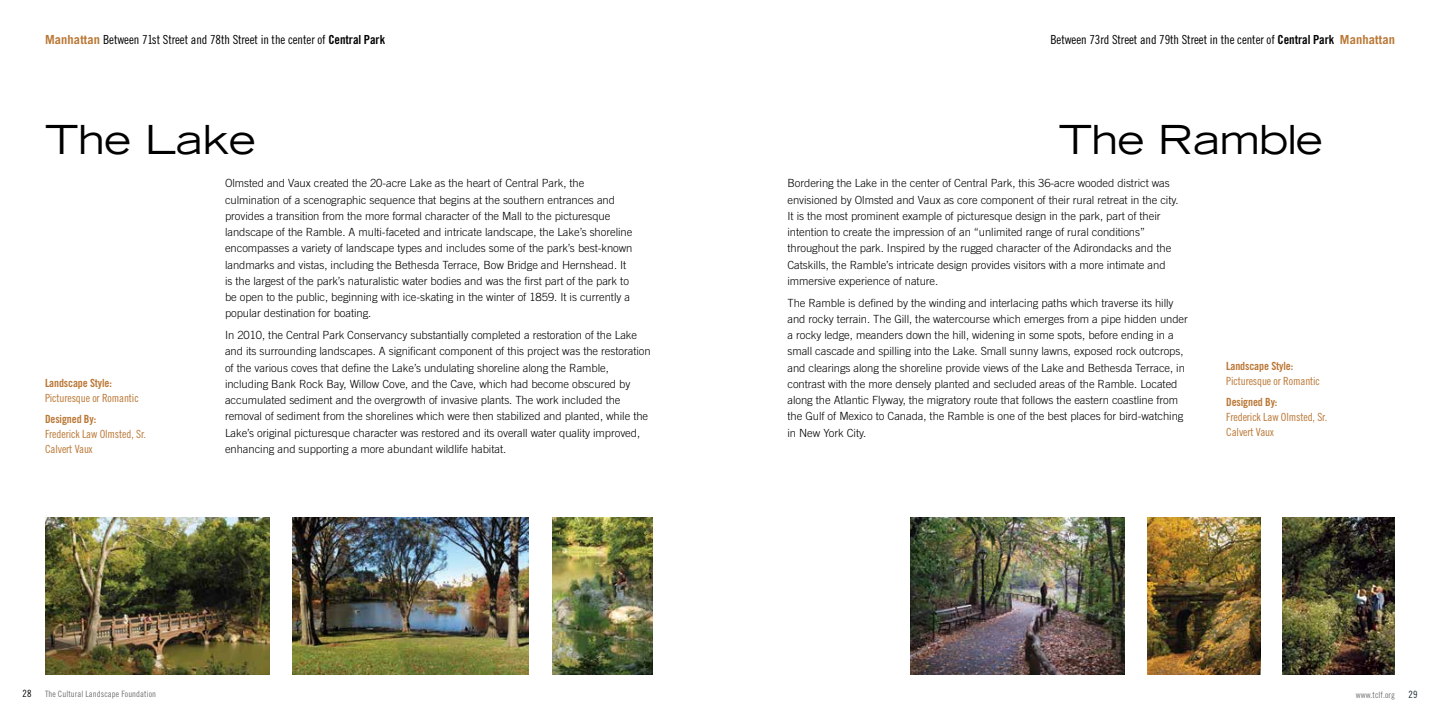
<style>
.page{position:relative;width:1440px;height:720px;background:#fff}
.page>*{position:absolute;margin:0;border:0;box-sizing:border-box;transform-origin:0 0}
.t1{font:expanded 40px "Trade Gothic LT Std";letter-spacing:-.01em;color:#000}
.t2{font:12.5px "Trade Gothic LT Std Cn 18";letter-spacing:-.005em;color:#000}
.t3{font:300 11.25px/16.2px "Trade Gothic LT Std";letter-spacing:-.005em;color:#000}
.t4{font:11.25px/15px "Trade Gothic LT Std Cn 18";letter-spacing:-.01em;color:#ba7735}
.t5{font:11.25px "Trade Gothic LT Std Bd Cn 20";letter-spacing:-.01em;color:#ba7735}
.t6{font:10px "Trade Gothic LT Std Cn 18";color:#000}
.t7{font:10px "Trade Gothic LT Std Cn 18";color:#132229}
.t8{font:8.75px "Trade Gothic LT Std Cn 18";letter-spacing:.01em;color:#717272}
.s1{font-family:"Trade Gothic LT Std";font-weight:700;color:#ba7735}
.s2{font-family:"Trade Gothic LT Std Bd Cn 20"}
</style>
<div class="page">
<img style="left:1283px;top:518px;width:112px;height:157px">
<img style="left:1148px;top:518px;width:112px;height:157px">
<img style="left:910px;top:518px;width:215px;height:157px">
<img style="left:45px;top:518px;width:225px;height:157px">
<img style="left:552px;top:518px;width:100px;height:157px">
<img style="left:292px;top:518px;width:236px;height:157px">
<p class="t2" style="left:45px;top:32px;width:342px"><span class="s1">Manhattan</span> Between 71st Street and 78th Street in the center of <span class="s2">Central Park</span></p>
<h1 class="t1" style="left:45px;top:114px;width:212px">The Lake</h1>
<p class="t3" style="left:225px;top:175px;width:409px">Olmsted and Vaux created the 20-acre Lake as the heart of Central Park, the culmination of a scenographic sequence that begins at the southern entrances and provides a transition from the more formal character of the Mall to the picturesque landscape of the Ramble. A multi-faceted and intricate landscape, the Lake’s shoreline encompasses a variety of landscape types and includes some of the park’s best-known landmarks and vistas, including the Bethesda Terrace, Bow Bridge and Hernshead. It is the largest of the park’s naturalistic water bodies and was the first part of the park to be open to the public, beginning with ice-skating in the winter of 1859. It is currently a popular destination for boating.</p>
<p class="t3" style="left:225px;top:327px;width:427px">In 2010, the Central Park Conservancy substantially completed a restoration of the Lake and its surrounding landscapes. A significant component of this project was the restoration of the various coves that define the Lake’s undulating shoreline along the Ramble, including Bank Rock Bay, Willow Cove, and the Cave, which had become obscured by accumulated sediment and the overgrowth of invasive plants. The work included the removal of sediment from the shorelines which were then stabilized and planted, while the Lake’s original picturesque character was restored and its overall water quality improved, enhancing and supporting a more abundant wildlife habitat.</p>
<p class="t5" style="left:45px;top:377px;width:69px">Landscape Style:</p>
<p class="t4" style="left:45px;top:391px;width:95px">Picturesque or Romantic</p>
<p class="t5" style="left:45px;top:412px;width:53px">Designed By:</p>
<p class="t4" style="left:45px;top:426px;width:102px">Frederick Law Olmsted, Sr.<br>Calvert Vaux</p>
<p class="t2" style="left:1050px;top:32px;width:346px">Between 73rd Street and 79th Street in the center of <span class="s2">Central Park</span> <span class="s1">Manhattan</span></p>
<h1 class="t1" style="left:1059px;top:113px;width:266px">The Ramble</h1>
<p class="t3" style="left:788px;top:175px;width:393px">Bordering the Lake in the center of Central Park, this 36-acre wooded district was envisioned by Olmsted and Vaux as core component of their rural retreat in the city.<br>It is the most prominent example of picturesque design in the park, part of their intention to create the impression of an “unlimited range of rural conditions” throughout the park. Inspired by the rugged character of the Adirondacks and the Catskills, the Ramble’s intricate design provides visitors with a more intimate and immersive experience of nature.</p>
<p class="t3" style="left:788px;top:294px;width:402px">The Ramble is defined by the winding and interlacing paths which traverse its hilly and rocky terrain. The Gill, the watercourse which emerges from a pipe hidden under a rocky ledge, meanders down the hill, widening in some spots, before ending in a small cascade and spilling into the Lake. Small sunny lawns, exposed rock outcrops, and clearings along the shoreline provide views of the Lake and Bethesda Terrace, in contrast with the more densely planted and secluded areas of the Ramble. Located along the Atlantic Flyway, the migratory route that follows the eastern coastline from the Gulf of Mexico to Canada, the Ramble is one of the best places for bird-watching in New York City.</p>
<p class="t5" style="left:1226px;top:359px;width:69px">Landscape Style:</p>
<p class="t4" style="left:1226px;top:373px;width:95px">Picturesque or Romantic</p>
<p class="t5" style="left:1226px;top:395px;width:53px">Designed By:</p>
<p class="t4" style="left:1226px;top:409px;width:102px">Frederick Law Olmsted, Sr.<br>Calvert Vaux</p>
<p class="t6" style="left:22px;top:688px;width:10px">28</p>
<p class="t8" style="left:45px;top:689px;width:113px">The Cultural Landscape Foundation</p>
<p class="t8" style="left:1356px;top:689px;width:41px">www.tclf.org</p>
<p class="t7" style="left:1409px;top:688px;width:10px">29</p>
</div>
